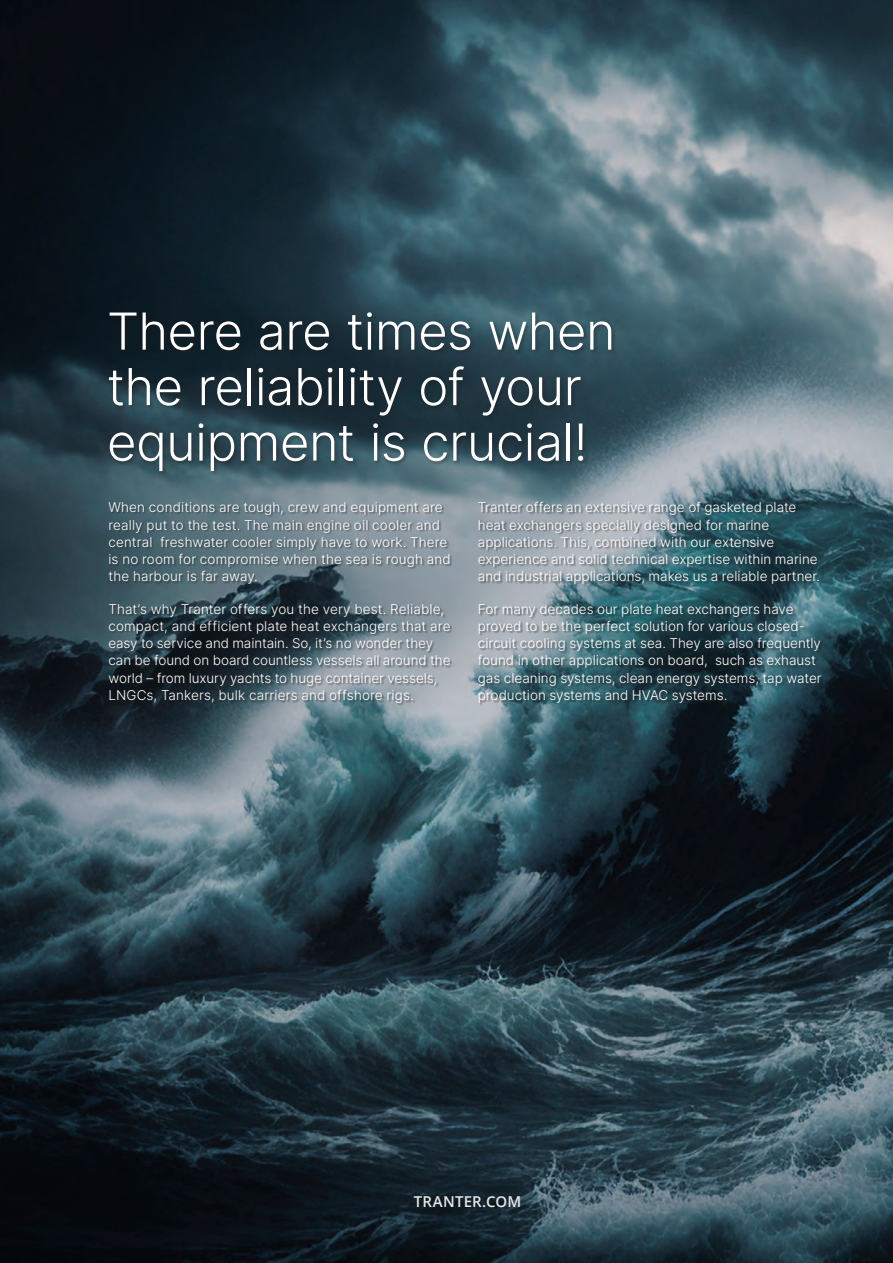
<style>
.page{position:relative;width:893px;height:1263px;background:#fff}
.page>*{position:absolute;margin:0;border:0;box-sizing:border-box;transform-origin:0 0}
.Subhead_Align_Left__Caps{font:300 51px/55.5px "Inter";letter-spacing:-.01em;color:#fff}
.Footer_www{font:600 15px "Open Sans";letter-spacing:.015em;color:#e6e7e9}
.Body_Text_-_Align_Left{font:300 13.5px/17.2px "Inter";color:#fff}
</style>
<div class="page">
<img style="left:0;top:0;width:893px;height:1263px">
<div style="left:107px;top:311px;width:510px;height:165px;background:#231f20;opacity:.44"></div>
<div style="left:109px;top:502px;width:715px;height:203px;background:#231f20;opacity:.54"></div>
<p class="Subhead_Align_Left__Caps" style="left:107px;top:303px;width:510px">There are times when the reliability of your equipment is crucial!</p>
<p class="Body_Text_-_Align_Left" style="left:108px;top:499px;width:344px">When conditions are tough, crew and equipment are really put to the test. The main engine oil cooler and central freshwater cooler simply have to work. There is no room for compromise when the sea is rough and the harbour is far away.</p>
<p class="Body_Text_-_Align_Left" style="left:108px;top:600px;width:344px">That’s why Tranter offers you the very best. Reliable, compact, and efficient plate heat exchangers that are easy to service and maintain. So, it’s no wonder they can be found on board countless vessels all around the world – from luxury yachts to huge container vessels, LNGCs, Tankers, bulk carriers and offshore rigs.</p>
<p class="Body_Text_-_Align_Left" style="left:478px;top:499px;width:344px">Tranter offers an extensive range of gasketed plate heat exchangers specially designed for marine applications. This, combined with our extensive experience and solid technical expertise within marine and industrial applications, makes us a reliable partner.</p>
<p class="Body_Text_-_Align_Left" style="left:478px;top:600px;width:345px">For many decades our plate heat exchangers have proved to be the perfect solution for various closed&shy;circuit cooling systems at sea. They are also frequently found in other applications on board, such as exhaust gas cleaning systems, clean energy systems, tap water production systems and HVAC systems.</p>
<p class="Footer_www" style="left:414px;top:1191px;width:109px">TRANTER.COM</p>
</div>
